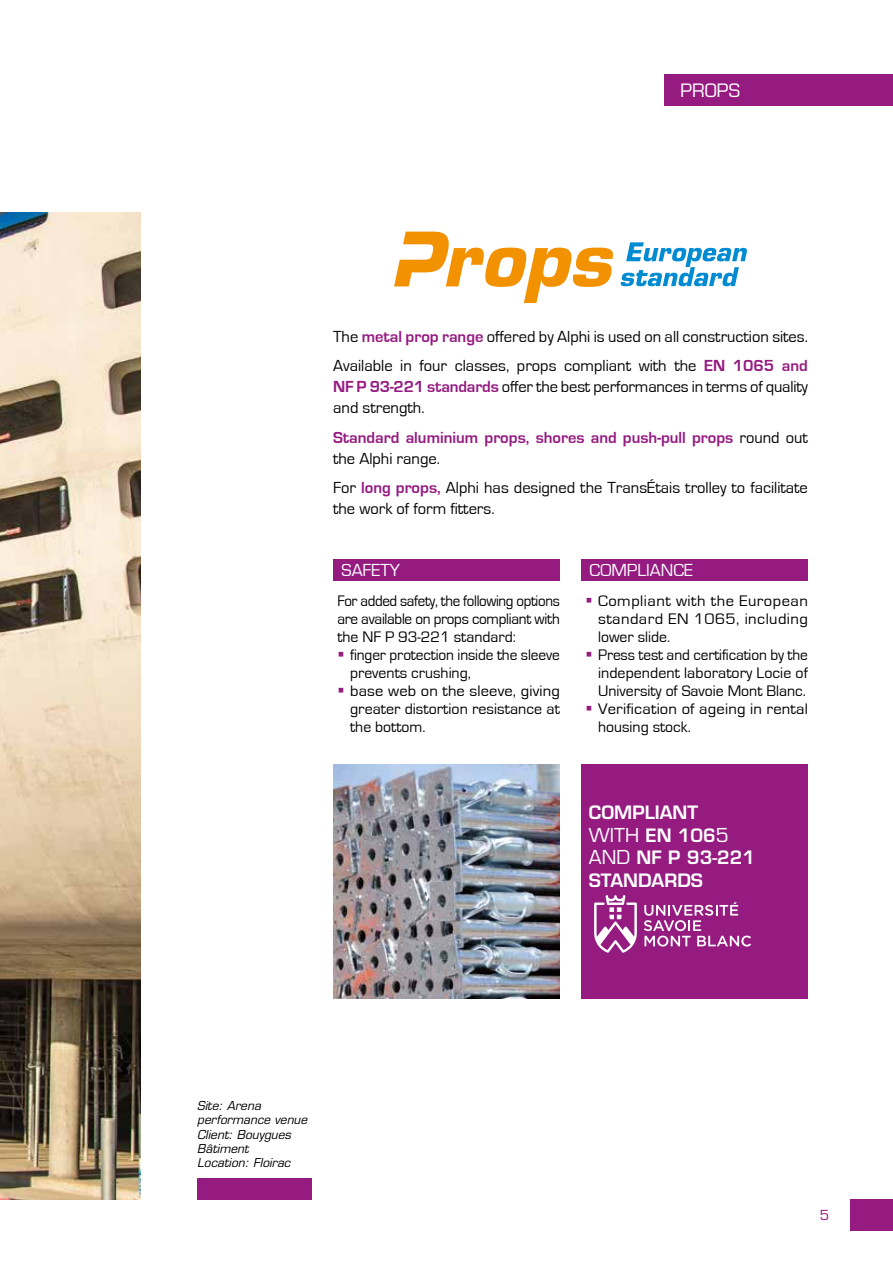
<style>
.page{position:relative;width:893px;height:1263px;background:#fff}
.page>*{position:absolute;margin:0;border:0;box-sizing:border-box;transform-origin:0 0}
.t1{font:18.75px "Eurostile LT Std";color:#fff}
.t2{font:600 18px/22.5px "Eurostile LT Std";color:#fff}
.t3{font:18px "Eurostile";color:#fff}
.t4{font:18px "Eurostile LT Std";color:#fff}
.t5{font:16.5px/21px "Eurostile";color:#000}
.t6{font:700 16.5px/21px "Eurostile";color:#951b81}
.t7{font:15.75px/18px "Eurostile";color:#000;scale:1.05 1}
.t8{font:15.75px/18px "Eurostile";color:#000}
.t9{font:15.75px/18px "Eurostile";color:#000;text-align:justify;scale:.95 1}
.t10{font:13.5px "Eurostile LT Std";color:#951b81}
.t11{font:italic 12px/14.4px "Eurostile LT Std";color:#000}
.s1{font-weight:700;color:#951b81}
.s2{font-weight:400;color:#000}
.s3{font-weight:600;font-size:18px}
.s4{font-weight:400;font-size:18.75px}
</style>
<div class="page">
<div style="left:850px;top:1199px;width:43px;height:32px;background:#951b81"></div>
<div style="left:664px;top:74px;width:229px;height:32px;background:#951b81"></div>
<div style="left:197px;top:1178px;width:115px;height:21px;background:#951b81"></div>
<img style="left:0;top:213px;width:140px;height:986px">
<div style="left:333px;top:560px;width:227px;height:21px;background:#951b81"></div>
<div style="left:581px;top:560px;width:227px;height:21px;background:#951b81"></div>
<div style="left:581px;top:764px;width:227px;height:234px;background:#951b81"></div>
<svg style="left:644px;top:902px;width:107px;height:44px"></svg>
<svg style="left:594px;top:895px;width:43px;height:58px"></svg>
<img style="left:333px;top:764px;width:227px;height:234px">
<svg style="left:394px;top:232px;width:353px;height:71px"></svg>
<p class="t4" style="left:680px;top:80px;width:61px">PROPS</p>
<p class="t5" style="left:333px;top:322px;width:476px;line-height:29.5px">The <span class="s1">metal prop range</span> offered by Alphi is used on all construction sites.<br>Available in four classes, props compliant with the <span class="s1">EN 1065 and</span></p>
<p class="t5" style="left:333px;top:377px;width:476px"><span class="s1">NF P 93-221 standards</span> offer the best performances in terms of quality and strength.</p>
<p class="t6" style="left:333px;top:427px;width:476px">Standard aluminium props, shores and push-pull props <span class="s2">round out the Alphi range.</span></p>
<p class="t5" style="left:333px;top:478px;width:476px">For <span class="s1">long props,</span> Alphi has designed the TransÉtais trolley to facilitate the work of form fitters.</p>
<p class="t3" style="left:342px;top:561px;width:60px">SAFETY</p>
<p class="t3" style="left:590px;top:561px;width:105px">COMPLIANCE</p>
<p class="t9" style="left:337px;top:592px;width:236px">For added safety, the following options are available on props compliant with the NF P 93-221 standard:</p>
<p class="t8" style="left:350px;top:646px;width:211px">finger protection inside the sleeve prevents crushing,<br>base web on the sleeve, giving greater distortion resistance at the bottom.</p>
<p class="t7" style="left:598px;top:592px;width:201px">Compliant with the European standard EN 1065, including lower slide.<br>Press test and certification by the independent laboratory Locie of<br>University of Savoie Mont Blanc.<br>Verification of ageing in rental housing stock.</p>
<p class="t2" style="left:589px;top:801px;width:111px">COMPLIANT</p>
<p class="t1" style="left:589px;top:823px;width:142px">WITH <span class="s3">EN 106</span>5</p>
<p class="t2" style="left:589px;top:846px;width:168px"><span class="s4">AND</span> NF P 93-221<br>STANDARDS</p>
<p class="t11" style="left:197px;top:1098px;width:112px">Site: Arena performance venue<br>Client: Bouygues<br>Bâtiment<br>Location: Floirac</p>
<p class="t10" style="left:820px;top:1207px;width:11px">5</p>
</div>
